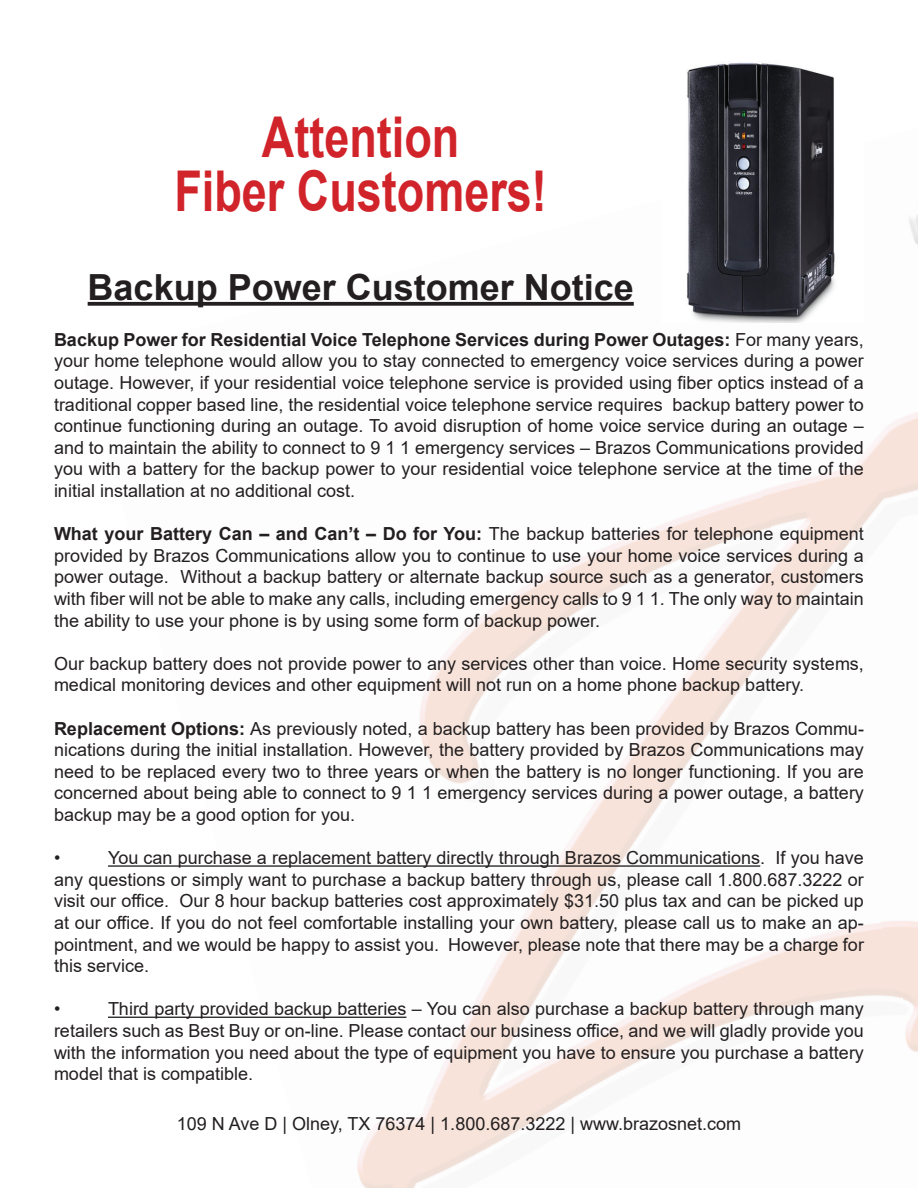
<style>
.page{position:relative;width:918px;height:1188px;background:#fff}
.page>*{position:absolute;margin:0;border:0;box-sizing:border-box;transform-origin:0 0}
.t1{font:700 56.25px/54px "Arial";color:#d1232a;text-align:center;scale:.8 1}
.t2{font:700 36px "Arial";color:#231f20}
.t3{font:18px/21.6px "Arial";color:#231f20;text-align:justify}
.s1{font-weight:700}
</style>
<div class="page">
<img style="left:87px;top:301px;width:793px;height:716px">
<img style="left:679px;top:301px;width:239px;height:205px">
<img style="left:909px;top:215px;width:9px;height:30px">
<img style="left:765px;top:462px;width:153px;height:200px">
<img style="left:808px;top:629px;width:110px;height:188px">
<img style="left:851px;top:797px;width:67px;height:124px">
<img style="left:880px;top:908px;width:38px;height:63px">
<img style="left:298px;top:971px;width:620px;height:217px">
<img style="left:515px;top:1076px;width:403px;height:112px">
<img style="left:718px;top:1133px;width:200px;height:55px">
<svg style="left:88px;top:302px;width:546px;height:4px;background:#332f30"></svg>
<hr style="left:108px;top:865px;width:652px;height:2px;background:#231f20">
<hr style="left:108px;top:1017px;width:298px;height:1px;background:#231f20">
<img style="left:663px;top:62px;width:201px;height:261px">
<h1 class="t1" style="left:174px;top:111px;width:467px">Attention<br>Fiber Customers!</h1>
<h2 class="t2" style="left:88px;top:262px;width:548px">Backup Power Customer Notice</h2>
<p class="t3" style="left:54px;top:329px;width:812px"><span class="s1">Backup Power for Residential Voice Telephone Services during Power Outages:</span> For many years, your home telephone would allow you to stay connected to emergency voice services during a power outage. However, if your residential voice telephone service is provided using fiber optics instead of a traditional copper based line, the residential voice telephone service requires backup battery power to continue functioning during an outage. To avoid disruption of home voice service during an outage – and to maintain the ability to connect to 9 1 1 emergency services – Brazos Communications provided you with a battery for the backup power to your residential voice telephone service at the time of the initial installation at no additional cost.</p>
<p class="t3" style="left:54px;top:523px;width:811px"><span class="s1">What your Battery Can – and Can’t – Do for You:</span> The backup batteries for telephone equipment provided by Brazos Communications allow you to continue to use your home voice services during a power outage. Without a backup battery or alternate backup source such as a generator, customers with fiber will not be able to make any calls, including emergency calls to 9 1 1. The only way to maintain the ability to use your phone is by using some form of backup power.</p>
<p class="t3" style="left:54px;top:653px;width:812px">Our backup battery does not provide power to any services other than voice. Home security systems, medical monitoring devices and other equipment will not run on a home phone backup battery.</p>
<p class="t3" style="left:54px;top:717px;width:811px"><span class="s1">Replacement Options:</span> As previously noted, a backup battery has been provided by Brazos Commu&shy;nications during the initial installation. However, the battery provided by Brazos Communications may need to be replaced every two to three years or when the battery is no longer functioning. If you are concerned about being able to connect to 9 1 1 emergency services during a power outage, a battery backup may be a good option for you.</p>
<p class="t3" style="left:54px;top:847px;width:8px">•</p>
<p class="t3" style="left:54px;top:847px;width:811px;text-indent:54px">You can purchase a replacement battery directly through Brazos Communications. If you have any questions or simply want to purchase a backup battery through us, please call 1.800.687.3222 or visit our office. Our 8 hour backup batteries cost approximately $31.50 plus tax and can be picked up at our office. If you do not feel comfortable installing your own battery, please call us to make an ap&shy;pointment, and we would be happy to assist you. However, please note that there may be a charge for this service.</p>
<p class="t3" style="left:54px;top:998px;width:8px">•</p>
<p class="t3" style="left:54px;top:998px;width:811px;text-indent:54px">Third party provided backup batteries – You can also purchase a backup battery through many retailers such as Best Buy or on-line. Please contact our business office, and we will gladly provide you with the information you need about the type of equipment you have to ensure you purchase a battery model that is compatible.</p>
<p class="t3" style="left:177px;top:1113px;width:566px">109 N Ave D | Olney, TX 76374 | 1.800.687.3222 | www.brazosnet.com</p>
</div>
